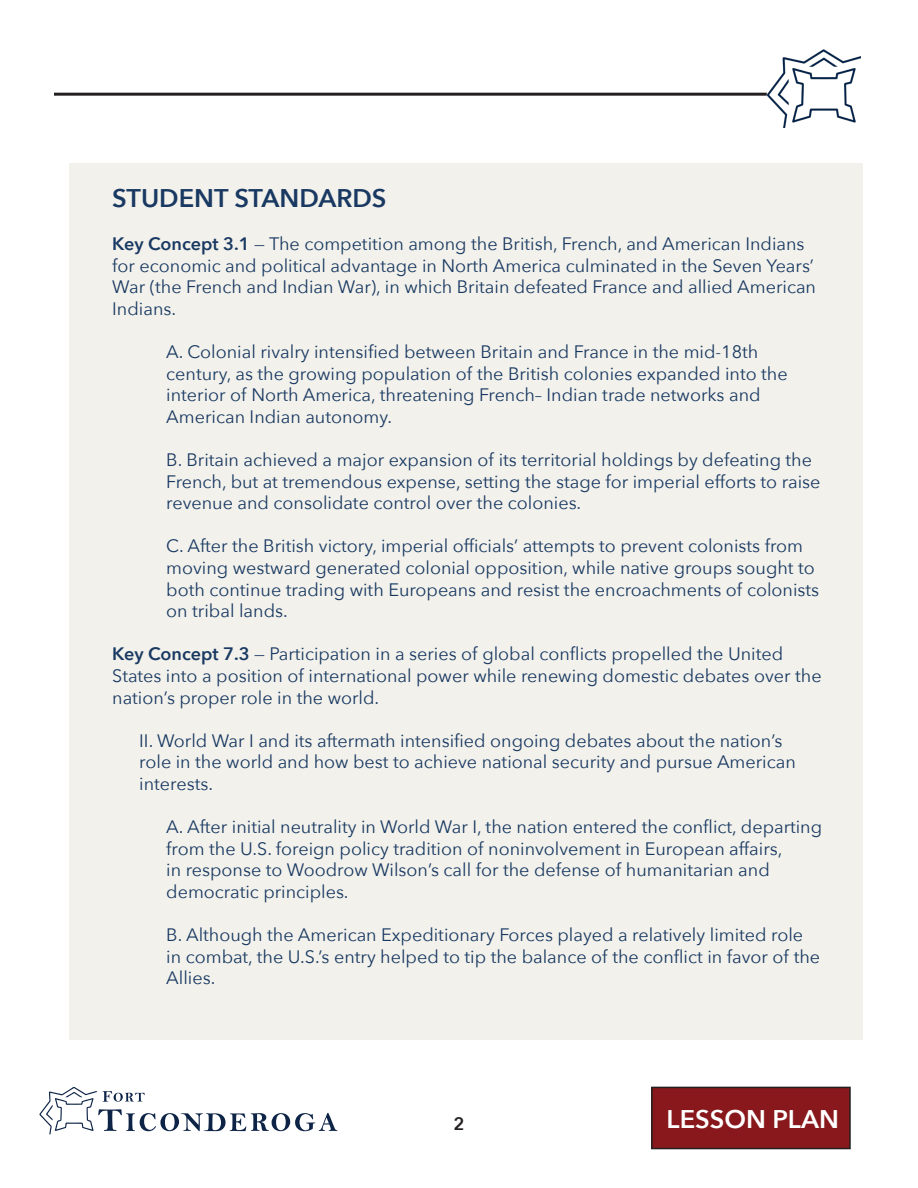
<style>
.page{position:relative;width:918px;height:1188px;background:#fff}
.page>*{position:absolute;margin:0;border:0;box-sizing:border-box;transform-origin:0 0}
.t1{font:600 25.5px "Avenir Next";color:#193962}
.t2{font:600 25.5px "Avenir Next";color:#fff}
.t3{font:18px/21.6px "Avenir Next";color:#193962}
.t4{font:600 18px "Avenir Next";color:#231f20}
.s1{font-weight:600}
</style>
<div class="page">
<hr style="left:54px;top:93px;width:713px;height:3px;background:#231f20">
<img style="left:767px;top:49px;width:94px;height:79px">
<svg style="left:39px;top:1087px;width:298px;height:47px"></svg>
<div style="left:652px;top:1087px;width:198px;height:62px;background:#88181b"></div>
<div style="left:651px;top:1087px;width:200px;height:62px;border:2px solid #231f20"></div>
<div style="left:69px;top:163px;width:793px;height:877px;background:#f2f1eb"></div>
<p class="t1" style="left:112px;top:176px;width:276px">STUDENT STANDARDS</p>
<p class="t3" style="left:112px;top:232px;width:705px"><span class="s1">Key Concept 3.1</span> — The competition among the British, French, and American Indians for economic and political advantage in North America culminated in the Seven Years’ War (the French and Indian War), in which Britain defeated France and allied American Indians.</p>
<p class="t3" style="left:166px;top:340px;width:623px">A. Colonial rivalry intensified between Britain and France in the mid-18th century, as the growing population of the British colonies expanded into the interior of North America, threatening French– Indian trade networks and American Indian autonomy.</p>
<p class="t3" style="left:166px;top:448px;width:656px">B. Britain achieved a major expansion of its territorial holdings by defeating the<br>French, but at tremendous expense, setting the stage for imperial efforts to raise revenue and consolidate control over the colonies.</p>
<p class="t3" style="left:166px;top:535px;width:654px">C. After the British victory, imperial officials’ attempts to prevent colonists from moving westward generated colonial opposition, while native groups sought to both continue trading with Europeans and resist the encroachments of colonists on tribal lands.</p>
<p class="t3" style="left:112px;top:643px;width:711px"><span class="s1">Key Concept 7.3</span> — Participation in a series of global conflicts propelled the United<br>States into a position of international power while renewing domestic debates over the nation’s proper role in the world.</p>
<p class="t3" style="left:139px;top:729px;width:658px">II. World War I and its aftermath intensified ongoing debates about the nation’s role in the world and how best to achieve national security and pursue American interests.</p>
<p class="t3" style="left:166px;top:815px;width:657px">A. After initial neutrality in World War I, the nation entered the conflict, departing from the U.S. foreign policy tradition of noninvolvement in European affairs,<br>in response to Woodrow Wilson’s call for the defense of humanitarian and democratic principles.</p>
<p class="t3" style="left:166px;top:923px;width:655px">B. Although the American Expeditionary Forces played a relatively limited role in combat, the U.S.’s entry helped to tip the balance of the conflict in favor of the<br>Allies.</p>
<p class="t4" style="left:454px;top:1108px;width:12px">2</p>
<p class="t2" style="left:667px;top:1098px;width:174px">LESSON PLAN</p>
</div>
